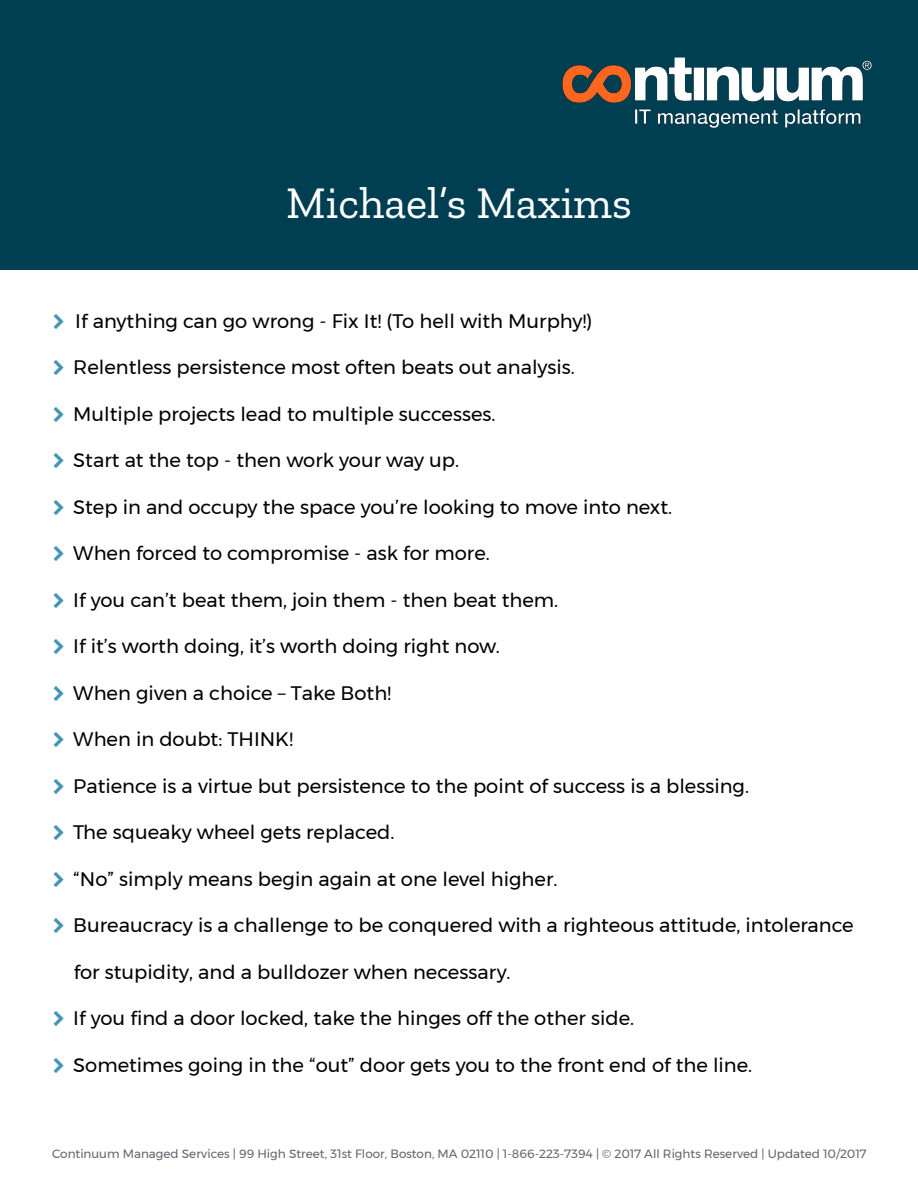
<style>
.page{position:relative;width:918px;height:1188px;background:#fff}
.page>*{position:absolute;margin:0;border:0;box-sizing:border-box;transform-origin:0 0}
.t1{font:45px "Zilla Slab";color:#fff}
.t2{font:19.5px "Montserrat";color:#000}
.t3{font:12px "Montserrat";color:#61646d}
</style>
<div class="page">
<div style="left:0;top:0;width:918px;height:270px;background:#003e51"></div>
<img style="left:562px;top:57px;width:310px;height:71px">
<h1 class="t1" style="left:286px;top:179px;width:347px">Michael’s Maxims</h1>
<p class="t2" style="left:75px;top:306px;width:519px">If anything can go wrong - Fix It! (To hell with Murphy!)</p>
<p class="t2" style="left:73px;top:353px;width:503px">Relentless persistence most often beats out analysis.</p>
<p class="t2" style="left:73px;top:399px;width:424px">Multiple projects lead to multiple successes.</p>
<p class="t2" style="left:73px;top:446px;width:387px">Start at the top - then work your way up.</p>
<p class="t2" style="left:73px;top:492px;width:600px">Step in and occupy the space you’re looking to move into next.</p>
<p class="t2" style="left:73px;top:539px;width:418px">When forced to compromise - ask for more.</p>
<p class="t2" style="left:73px;top:585px;width:487px">If you can’t beat them, join them - then beat them.</p>
<p class="t2" style="left:73px;top:632px;width:428px">If it’s worth doing, it’s worth doing right now.</p>
<p class="t2" style="left:73px;top:678px;width:320px">When given a choice – Take Both!</p>
<p class="t2" style="left:73px;top:725px;width:221px">When in doubt: THINK!</p>
<p class="t2" style="left:73px;top:771px;width:677px">Patience is a virtue but persistence to the point of success is a blessing.</p>
<p class="t2" style="left:73px;top:818px;width:323px">The squeaky wheel gets replaced.</p>
<p class="t2" style="left:73px;top:864px;width:486px">“No” simply means begin again at one level higher.</p>
<p class="t2" style="left:73px;top:911px;width:782px">Bureaucracy is a challenge to be conquered with a righteous attitude, intolerance</p>
<p class="t2" style="left:74px;top:957px;width:438px">for stupidity, and a bulldozer when necessary.</p>
<p class="t2" style="left:73px;top:1004px;width:562px">If you find a door locked, take the hinges off the other side.</p>
<p class="t2" style="left:73px;top:1050px;width:681px">Sometimes going in the “out” door gets you to the front end of the line.</p>
<p class="t3" style="left:52px;top:1144px;width:816px">Continuum Managed Services | 99 High Street, 31st Floor, Boston, MA 02110 | 1-866-223-7394 | © 2017 All Rights Reserved | Updated 10/2017</p>
</div>
